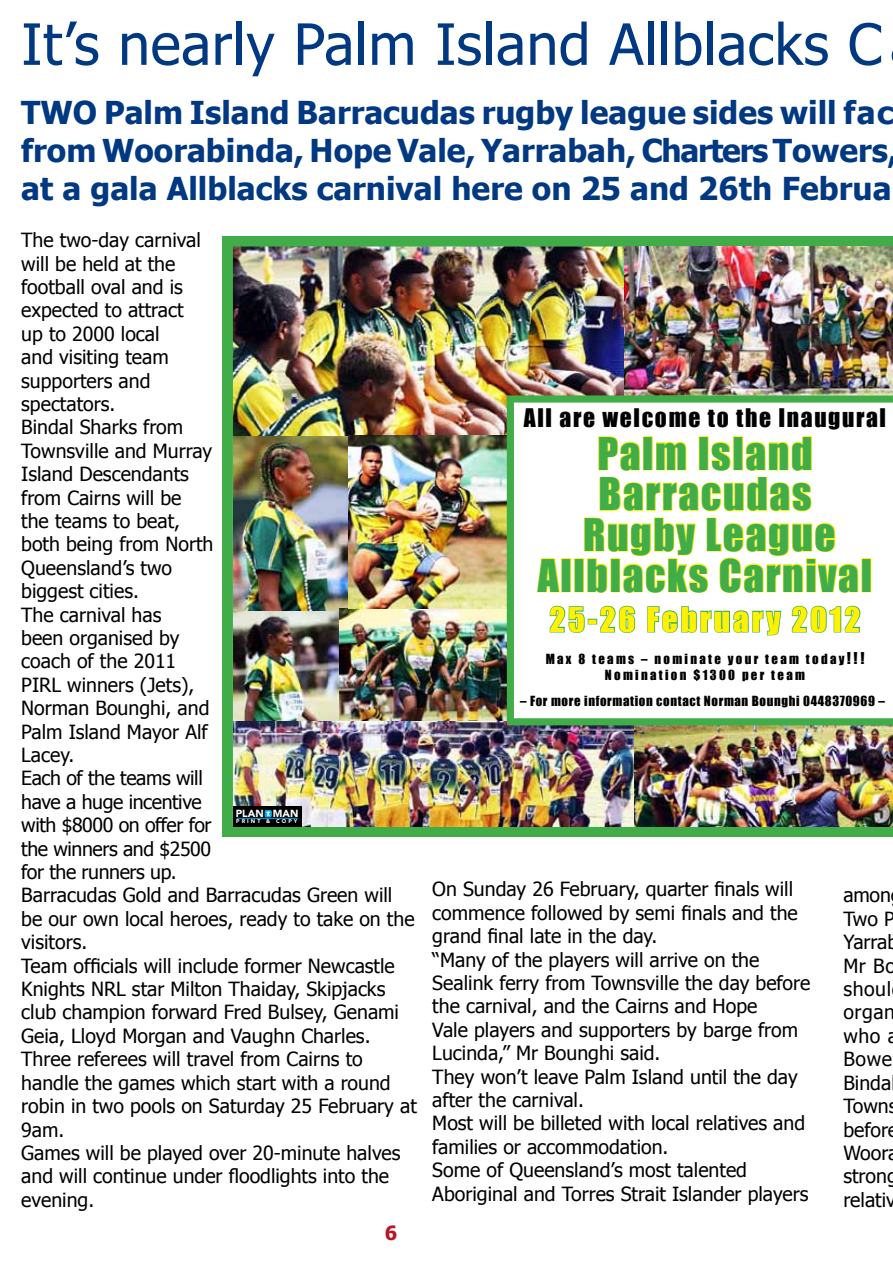
<style>
.page{position:relative;width:893px;height:1263px;background:#fff}
.page>*{position:absolute;margin:0;border:0;box-sizing:border-box;transform-origin:0 0}
.t1{font:57px "Tahoma";letter-spacing:.01em;color:#003882}
.t2{font:41.4px/40.7px "Impact";letter-spacing:.04em;color:#41ad49;text-align:center}
.t3{font:700 31.5px/37.8px "Tahoma";color:#003882}
.t4{font:31.35px "Impact";letter-spacing:.09em;color:#fff200}
.t5{font:23.55px "Impact";letter-spacing:.07em;color:#000}
.t6{font:19.5px/23.4px "Tahoma";color:#000}
.t7{font:700 19.5px "Tahoma";color:#b71521}
.t8{font:12.9px/15.5px "Impact";letter-spacing:.18em;color:#000;text-align:center}
.t9{font:12.9px "Impact";letter-spacing:.05em;color:#000}
.t10{font:900 10.2px "Avenir LT Std";color:#fff}
.t11{font:900 5.4px "Avenir LT Std";letter-spacing:.38em;color:#fff}
.s1{font-size:15px}
</style>
<div class="page">
<img style="left:223px;top:237px;width:670px;height:600px">
<img style="left:339px;top:609px;width:168px;height:113px">
<img style="left:233px;top:722px;width:660px;height:105px">
<img style="left:625px;top:247px;width:268px;height:148px">
<img style="left:349px;top:435px;width:158px;height:173px">
<svg style="left:507px;top:395px;width:386px;height:330px"></svg>
<svg style="left:536px;top:553px;width:25px;height:40px"></svg>
<div style="left:561px;top:558px;width:10px;height:34px;border:1px solid #fff200"></div>
<div style="left:574px;top:558px;width:10px;height:34px;border:1px solid #fff200"></div>
<svg style="left:583px;top:435px;width:276px;height:161px"></svg>
<div style="left:861px;top:558px;width:10px;height:34px;border:1px solid #fff200"></div>
<svg style="left:549px;top:605px;width:37px;height:29px"></svg>
<div style="left:588px;top:619px;width:9px;height:5px;border:1px solid #41ad49"></div>
<svg style="left:599px;top:605px;width:37px;height:29px"></svg>
<svg style="left:646px;top:605px;width:136px;height:33px"></svg>
<svg style="left:791px;top:605px;width:70px;height:29px"></svg>
<div style="left:233px;top:806px;width:69px;height:21px;background:#000"></div>
<svg style="left:265px;top:810px;width:7px;height:7px"></svg>
<svg style="left:266px;top:811px;width:5px;height:6px"></svg>
<hr style="left:237px;top:818px;width:61px;height:1px;background:#00aeef">
<h1 class="t1" style="left:21px;top:6px;width:862px">It’s nearly Palm Island Allblacks C</h1>
<h3 class="t3" style="left:21px;top:92px;width:878px">TWO Palm Island Barracudas rugby league sides will fac from Woorabinda, Hope Vale, Yarrabah, Charters Towers, at a gala Allblacks carnival here on 25 and 26th Februa</h3>
<p class="t6" style="left:21px;top:227px;width:397px">The two-day carnival<br>will be held at the<br>football oval and is<br>expected to attract<br>up to 2000 local<br>and visiting team<br>supporters and<br>spectators.<br>Bindal Sharks from<br>Townsville and Murray<br>Island Descendants<br>from Cairns will be<br>the teams to beat,<br>both being from North<br>Queensland’s two<br>biggest cities.<br>The carnival has<br>been organised by<br>coach of the 2011<br>PIRL winners (Jets),<br>Norman Bounghi, and<br>Palm Island Mayor Alf<br>Lacey.<br>Each of the teams will<br>have a huge incentive<br>with $8000 on offer for<br>the winners and $2500<br>for the runners up.<br>Barracudas Gold and Barracudas Green will be our own local heroes, ready to take on the visitors.<br>Team officials will include former Newcastle<br>Knights NRL star Milton Thaiday, Skipjacks club champion forward Fred Bulsey, Genami<br>Geia, Lloyd Morgan and Vaughn Charles.<br>Three referees will travel from Cairns to handle the games which start with a round robin in two pools on Saturday 25 February at<br>9am.<br>Games will be played over 20-minute halves and will continue under floodlights into the evening.</p>
<p class="t10" style="left:236px;top:807px;width:64px">PLAN MAN</p>
<p class="t11" style="left:236px;top:818px;width:63px">PRINT &amp; COPY</p>
<p class="t7" style="left:385px;top:1219px;width:14px">6</p>
<p class="t5" style="left:524px;top:400px;width:364px">All are welcome to the Inaugural</p>
<h2 class="t2" style="left:538px;top:432px;width:336px">Palm Island<br>Barracudas<br>Rugby League<br>Allblacks Carnival</h2>
<h3 class="t4" style="left:550px;top:595px;width:312px">25-26 February 2012</h3>
<p class="t8" style="left:546px;top:651px;width:320px">Max 8 teams – nominate your team today<span class="s1">!!!<br></span>Nomination $1300 per team</p>
<p class="t9" style="left:520px;top:691px;width:366px">– For more information contact Norman Bounghi 0448370969 –</p>
<p class="t6" style="left:432px;top:877px;width:380px">On Sunday 26 February, quarter finals will commence followed by semi finals and the grand final late in the day.<br>“Many of the players will arrive on the Sealink ferry from Townsville the day before the carnival, and the Cairns and Hope<br>Vale players and supporters by barge from Lucinda,” Mr Bounghi said.<br>They won’t leave Palm Island until the day after the carnival.<br>Most will be billeted with local relatives and families or accommodation.<br>Some of Queensland’s most talented Aboriginal and Torres Strait Islander players</p>
<p class="t6" style="left:843px;top:883px;width:56px">amon<br>Two P<br>Yarra<br>Mr Bo shoul organ who a<br>Bowe<br>Binda<br>Town befor<br>Woora strong relativ</p>
</div>
